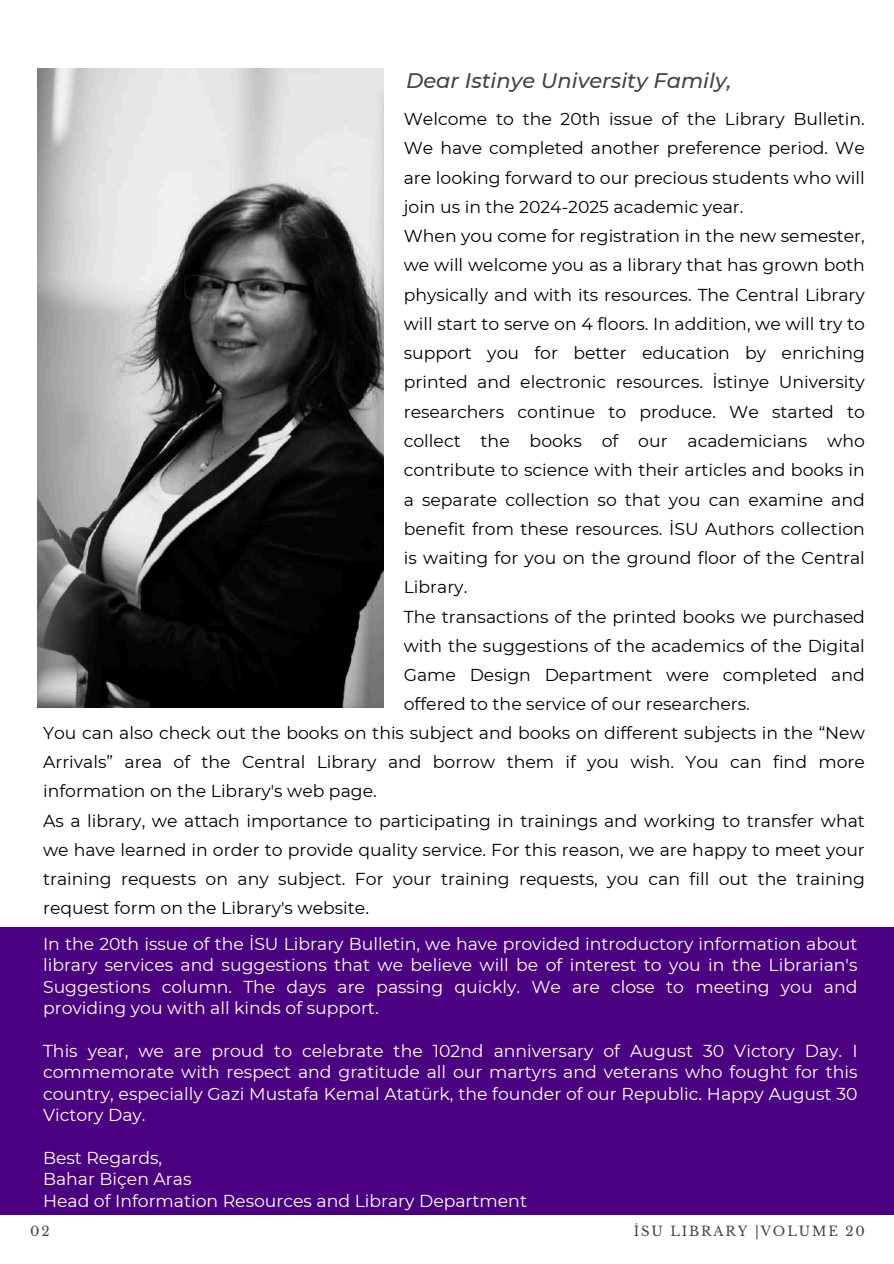
<style>
.page{position:relative;width:894px;height:1264px;background:#fff}
.page>*{position:absolute;margin:0;border:0;box-sizing:border-box;transform-origin:0 0}
.t1{font:italic 500 21px "Montserrat";color:#444440}
.t2{font:17.25px/29.2px "Montserrat";color:#000}
.t3{font:17.25px/21.3px "Montserrat";color:#fff;text-align:justify}
.t4{font:13.2px "Libre Baskerville";letter-spacing:.14em;color:#444440}
</style>
<div class="page">
<img style="left:37px;top:69px;width:347px;height:639px">
<div style="left:0;top:927px;width:893px;height:287px;background:#4b0082"></div>
<p class="t1" style="left:406px;top:68px;width:327px">Dear Istinye University Family,</p>
<p class="t2" style="left:403px;top:104px;width:462px">Welcome to the 20th issue of the Li brary Bulleti n.<br>We have completed another preference period. We are looki ng forward to our precious students who wi ll joi n us i n the 2024-2025 academic year.<br>When you come for registration i n the new semester, we wi ll welcome you as a li brary that has grown both physically and with its resources. The Central Li brary wi ll start to serve on 4 floors. In addition, we wi ll try to support you for better education by enrichi ng pri nted and electronic resources. İsti nye University researchers conti nue to produce. We started to collect the books of our academicians who contri bute to science with thei r articles and books i n a separate collection so that you can exami ne and benefit from these resources. İSU Authors collection is waiti ng for you on the ground floor of the Central Li brary.<br>The transactions of the pri nted books we purchased with the suggestions of the academics of the Digital Game Design Department were completed and offered to the servi ce of our researchers.</p>
<p class="t2" style="left:43px;top:718px;width:823px">You can also check out the books on this subject and books on different subjects i n the “New Arrivals” area of the Central Li brary and borrow them if you wish. You can fi nd more i nformation on the Li brary's web page.<br>As a li brary, we attach i mportance to partici pati ng i n trai ni ngs and worki ng to transfer what we have learned i n order to provide quality service. For this reason, we are happy to meet your trai ni ng requests on any subject. For your trai ni ng requests, you can fi ll out the trai ni ng request form on the Li brary's website.</p>
<p class="t3" style="left:43px;top:933px;width:815px">In the 20th issue of the İSU Li brary Bulleti n, we have provided i ntroductory i nformation about li brary services and suggestions that we believe wi ll be of i nterest to you i n the Li brarian's Suggestions column. The days are passi ng quickly. We are close to meeti ng you and providi ng you with all ki nds of support.</p>
<p class="t3" style="left:43px;top:1040px;width:815px">This year, we are proud to celebrate the 102nd anniversary of August 30 Victory Day. I commemorate with respect and gratitude all our martyrs and veterans who fought for this country, especially Gazi Mustafa Kemal Atatürk, the founder of our Republic. Happy August 30<br>Vi ctory Day.</p>
<p class="t3" style="left:43px;top:1146px;width:485px;text-align:left">Best Regards,<br>Bahar Biçen Aras<br>Head of Information Resources and Li brary Department</p>
<p class="t4" style="left:30px;top:1223px;width:21px">02</p>
<p class="t4" style="left:633px;top:1223px;width:232px">İSU LIBRARY |VOLUME 20</p>
</div>
